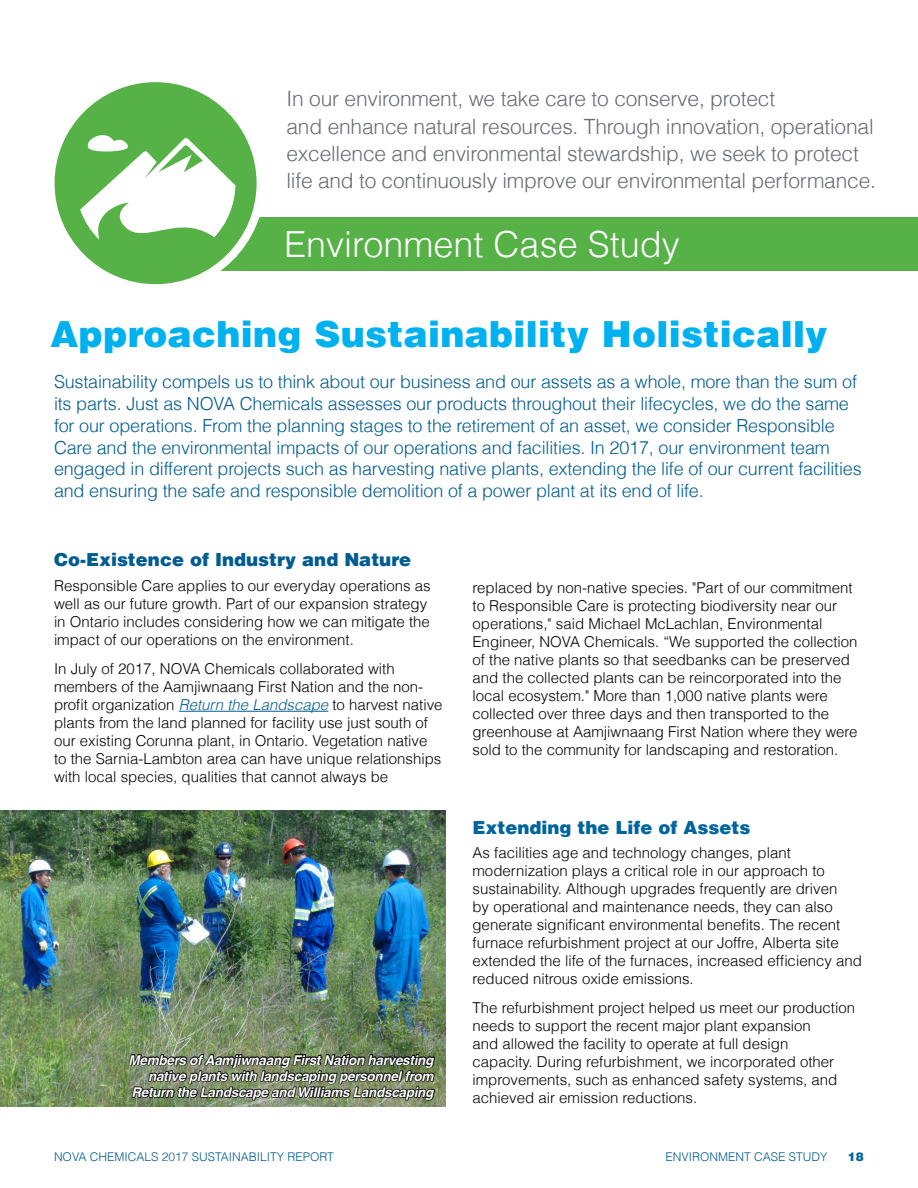
<style>
.page{position:relative;width:918px;height:1188px;background:#fff}
.page>*{position:absolute;margin:0;border:0;box-sizing:border-box;transform-origin:0 0}
.t1{font:900 36px "Helvetica LT";letter-spacing:.01em;color:#00b1ef}
.t2{font:300 36px "Helvetica LT";color:#fff}
.t3{font:300 21px/27px "Helvetica LT";letter-spacing:-.01em;color:#696b73}
.t4{font:300 18px/21.9px "Helvetica LT";letter-spacing:-.01em;color:#005c90}
.t5{font:900 18px "Helvetica LT";color:#005c90}
.t6{font:900 18px "Helvetica LT";color:#00649d}
.t7{font:300 15px/18px "Helvetica LT";color:#000}
.t8{font:italic 700 13.5px/16.2px "Helvetica LT";letter-spacing:-.02em;color:#fff;text-align:right}
.t9{font:300 12px "Helvetica LT";color:#005c90}
.t10{font:900 12px "Helvetica LT";color:#00649d}
.s1{font-style:italic;color:#005c90}
</style>
<div class="page">
<img style="left:0;top:810px;width:446px;height:297px">
<div style="left:165px;top:217px;width:753px;height:54px;background:#56b146"></div>
<div style="left:46px;top:74px;width:219px;height:218px;border:10px solid #fff;border-radius:50%"></div>
<svg style="left:55px;top:82px;width:202px;height:202px"></svg>
<hr style="left:179px;top:711px;width:149px;height:1px;background:#005c90">
<svg style="left:128px;top:1027px;width:308px;height:80px;background:#5b684c"></svg>
<p class="t3" style="left:286px;top:85px;width:591px">In our environment, we take care to conserve, protect<br>and enhance natural resources. Through innovation, operational excellence and environmental stewardship, we seek to protect life and to continuously improve our environmental performance.</p>
<h1 class="t2" style="left:284px;top:222px;width:397px">Environment Case Study</h1>
<h1 class="t1" style="left:51px;top:310px;width:778px">Approaching Sustainability Holistically</h1>
<p class="t4" style="left:54px;top:370px;width:809px">Sustainability compels us to think about our business and our assets as a whole, more than the sum of its parts. Just as NOVA Chemicals assesses our products throughout their lifecycles, we do the same for our operations. From the planning stages to the retirement of an asset, we consider Responsible Care and the environmental impacts of our operations and facilities. In 2017, our environment team engaged in different projects such as harvesting native plants, extending the life of our current facilities and ensuring the safe and responsible demolition of a power plant at its end of life.</p>
<p class="t5" style="left:54px;top:548px;width:359px">Co-Existence of Industry and Nature</p>
<p class="t7" style="left:54px;top:576px;width:378px">Responsible Care applies to our everyday operations as well as our future growth. Part of our expansion strategy in Ontario includes considering how we can mitigate the impact of our operations on the environment.</p>
<p class="t7" style="left:54px;top:659px;width:390px">In July of 2017, NOVA Chemicals collaborated with members of the Aamjiwnaang First Nation and the non&shy;profit organization <span class="s1">Return the Landscape</span> to harvest native plants from the land planned for facility use just south of our existing Corunna plant, in Ontario. Vegetation native to the Sarnia-Lambton area can have unique relationships with local species, qualities that cannot always be</p>
<p class="t8" style="left:129px;top:1051px;width:306px">Members of Aamjiwnaang First Nation harvesting native plants with landscaping personnel from<br>Return the Landscape and Williams Landscaping</p>
<p class="t7" style="left:472px;top:578px;width:387px">replaced by non-native species. "Part of our commitment to Responsible Care is protecting biodiversity near our operations," said Michael McLachlan, Environmental Engineer, NOVA Chemicals. “We supported the collection of the native plants so that seedbanks can be preserved and the collected plants can be reincorporated into the local ecosystem." More than 1,000 native plants were collected over three days and then transported to the greenhouse at Aamjiwnaang First Nation where they were sold to the community for landscaping and restoration.</p>
<p class="t6" style="left:472px;top:816px;width:280px">Extending the Life of Assets</p>
<p class="t7" style="left:472px;top:844px;width:391px">As facilities age and technology changes, plant modernization plays a critical role in our approach to sustainability. Although upgrades frequently are driven<br>by operational and maintenance needs, they can also generate significant environmental benefits. The recent furnace refurbishment project at our Joffre, Alberta site extended the life of the furnaces, increased efficiency and reduced nitrous oxide emissions.</p>
<p class="t7" style="left:472px;top:999px;width:384px">The refurbishment project helped us meet our production needs to support the recent major plant expansion<br>and allowed the facility to operate at full design<br>capacity. During refurbishment, we incorporated other improvements, such as enhanced safety systems, and achieved air emission reductions.</p>
<p class="t9" style="left:54px;top:1149px;width:281px">NOVA CHEMICALS 2017 SUSTAINABILITY REPORT</p>
<p class="t9" style="left:665px;top:1149px;width:164px">ENVIRONMENT CASE STUDY</p>
<p class="t10" style="left:848px;top:1148px;width:18px">18</p>
</div>
